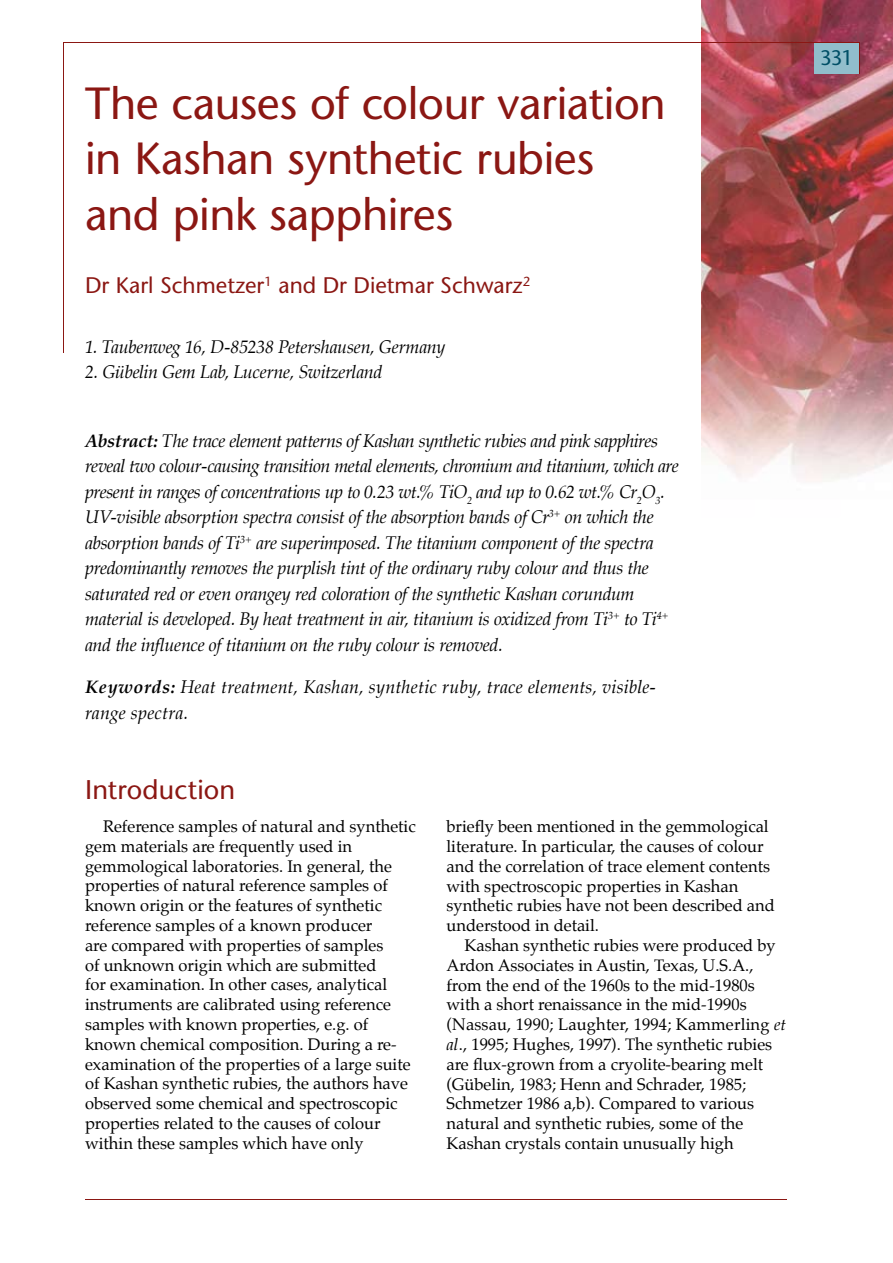
<style>
.page{position:relative;width:893px;height:1263px;background:#fff}
.page>*{position:absolute;margin:0;border:0;box-sizing:border-box;transform-origin:0 0}
.t1{font:45px/55.3px "Stone Sans";letter-spacing:-.01em;color:#8b1713}
.t2{font:27px "Stone Sans";letter-spacing:.005em;color:#8b1713}
.t3{font:22.5px "Stone Sans";color:#8b1713}
.t4{font:21px "Stone Sans";color:#004f66}
.t5{font:italic 18px/25.5px "Palatino";letter-spacing:-.02em;color:#000}
.t6{font:italic 18px/25.5px "Palatino";letter-spacing:.015em;color:#000}
.t7{font:16.5px/19.8px "Palatino";color:#000}
.s1{font-weight:700}
.s2{font-style:italic}
</style>
<div class="page">
<img style="left:702px;top:0;width:191px;height:482px">
<hr style="left:64px;top:43px;width:1px;height:310px;background:#8b1713">
<hr style="left:64px;top:43px;width:795px;height:1px;background:#8b1713">
<div style="left:814px;top:43px;width:45px;height:31px;background:#91becc"></div>
<hr style="left:85px;top:1199px;width:702px;height:1px;background:#8b1713">
<hr style="left:799px;top:43px;width:60px;height:1px;background:#8b1713">
<hr style="left:859px;top:43px;width:1px;height:31px;background:#8b1713">
<h1 class="t1" style="left:85px;top:76px;width:582px">The causes of colour variation in Kashan synthetic rubies and pink sapphires</h1>
<h3 class="t3" style="left:85px;top:272px;width:447px">Dr Karl Schmetzer<sup>1</sup> and Dr Dietmar Schwarz<sup>2</sup></h3>
<p class="t5" style="left:85px;top:336px;width:362px">1. Taubenweg 16, D-85238 Petershausen, Germany</p>
<p class="t5" style="left:85px;top:361px;width:299px">2. Gübelin Gem Lab, Lucerne, Switzerland</p>
<p class="t5" style="left:85px;top:429px;width:595px"><span class="s1">Abstract:</span> The trace element patterns of Kashan synthetic rubies and pink sapphires reveal two colour-causing transition metal elements, chromium and titanium, which are present in ranges of concentrations up to 0.23 wt.% TiO<sub>2</sub> and up to 0.62 wt.% Cr<sub>2</sub>O<sub>3</sub>.<br>UV-visible absorption spectra consist of the absorption bands of Cr<sup>3+</sup> on which the absorption bands of Ti<sup>3+</sup> are superimposed. The titanium component of the spectra predominantly removes the purplish tint of the ordinary ruby colour and thus the saturated red or even orangey red coloration of the synthetic Kashan corundum material is developed. By heat treatment in air, titanium is oxidized from Ti<sup>3+</sup> to Ti<sup>4+ </sup>and the influence of titanium on the ruby colour is removed.</p>
<p class="t6" style="left:85px;top:676px;width:572px"><span class="s1">Keywords:</span> Heat treatment, Kashan, synthetic ruby, trace elements, visible&shy;range spectra.</p>
<h2 class="t2" style="left:85px;top:774px;width:152px">Introduction</h2>
<p class="t7" style="left:85px;top:818px;width:332px;text-indent:18px">Reference samples of natural and synthetic gem materials are frequently used in gemmological laboratories. In general, the properties of natural reference samples of known origin or the features of synthetic reference samples of a known producer<br>are compared with properties of samples<br>of unknown origin which are submitted<br>for examination. In other cases, analytical instruments are calibrated using reference samples with known properties, e.g. of known chemical composition. During a re&shy;examination of the properties of a large suite of Kashan synthetic rubies, the authors have observed some chemical and spectroscopic properties related to the causes of colour within these samples which have only</p>
<p class="t7" style="left:446px;top:818px;width:330px">briefly been mentioned in the gemmological literature. In particular, the causes of colour and the correlation of trace element contents with spectroscopic properties in Kashan synthetic rubies have not been described and understood in detail.</p>
<p class="t7" style="left:446px;top:937px;width:341px;text-indent:18px">Kashan synthetic rubies were produced by Ardon Associates in Austin, Texas, U.S.A., from the end of the 1960s to the mid-1980s with a short renaissance in the mid-1990s (Nassau, 1990; Laughter, 1994; Kammerling <span class="s2">et al</span>., 1995; Hughes, 1997). The synthetic rubies are flux-grown from a cryolite-bearing melt (Gübelin, 1983; Henn and Schrader, 1985; Schmetzer 1986 a,b). Compared to various natural and synthetic rubies, some of the Kashan crystals contain unusually high</p>
<p class="t4" style="left:820px;top:45px;width:35px">331</p>
</div>
